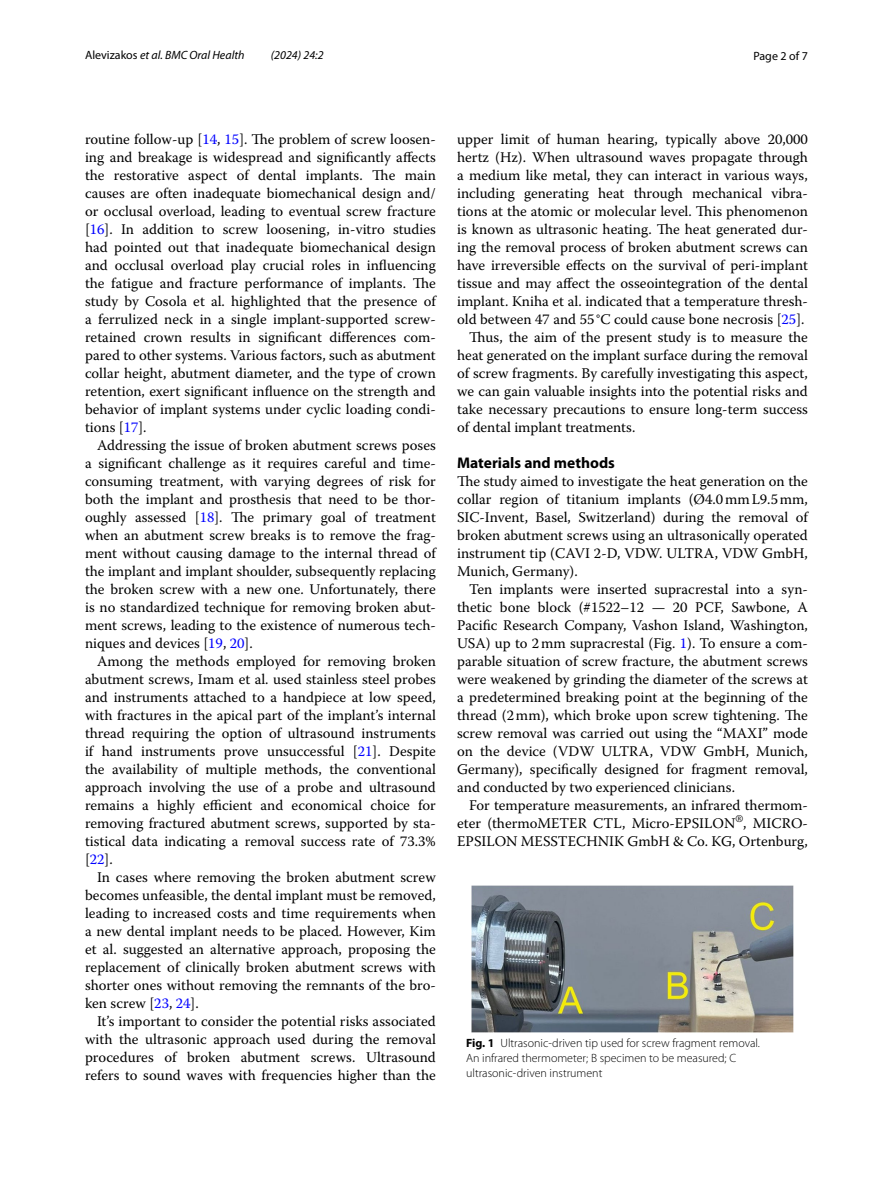
<style>
.page{position:relative;width:893px;height:1187px;background:#fff}
.page>*{position:absolute;margin:0;border:0;box-sizing:border-box;transform-origin:0 0}
.t1{font:700 15.45px "Myriad Pro";color:#000}
.t2{font:14.7px/18px "Warnock Pro";color:#000;text-align:justify}
.t3{font:300 12px/15px "Myriad Pro";color:#000}
.t4{font:italic 12px "Myriad Pro";color:#000}
.t5{font:12px "Myriad Pro";color:#000}
.s1{font-style:normal}
.s2{color:#00f}
.s3{font-weight:700}
</style>
<div class="page">
<img style="left:472px;top:885px;width:321px;height:147px">
<p class="t4" style="left:85px;top:48px;width:161px"><span class="s1">Alevizakos</span> et al. BMC Oral Health</p>
<p class="t4" style="left:271px;top:48px;width:54px">(2024) 24:2</p>
<p class="t5" style="left:753px;top:48px;width:56px">Page 2 of 7</p>
<p class="t2" style="left:85px;top:130px;width:352px">routine follow-up [<span class="s2">14</span>, <span class="s2">15</span>]. The problem of screw loosen&shy;ing and breakage is widespread and significantly affects the restorative aspect of dental implants. The main causes are often inadequate biomechanical design and/ or occlusal overload, leading to eventual screw fracture [<span class="s2">16</span>]. In addition to screw loosening, in-vitro studies had pointed out that inadequate biomechanical design and occlusal overload play crucial roles in influencing the fatigue and fracture performance of implants. The study by Cosola et al. highlighted that the presence of a ferrulized neck in a single implant-supported screw&shy;retained crown results in significant differences com&shy;pared to other systems. Various factors, such as abutment collar height, abutment diameter, and the type of crown retention, exert significant influence on the strength and behavior of implant systems under cyclic loading condi&shy;tions [<span class="s2">17</span>].</p>
<p class="t2" style="left:85px;top:436px;width:352px;text-indent:12px">Addressing the issue of broken abutment screws poses a significant challenge as it requires careful and time&shy;consuming treatment, with varying degrees of risk for both the implant and prosthesis that need to be thor&shy;oughly assessed [<span class="s2">18</span>]. The primary goal of treatment when an abutment screw breaks is to remove the frag&shy;ment without causing damage to the internal thread of the implant and implant shoulder, subsequently replacing the broken screw with a new one. Unfortunately, there is no standardized technique for removing broken abut&shy;ment screws, leading to the existence of numerous tech&shy;niques and devices [<span class="s2">19</span>, <span class="s2">20</span>].</p>
<p class="t2" style="left:85px;top:652px;width:352px;text-indent:12px">Among the methods employed for removing broken abutment screws, Imam et al. used stainless steel probes and instruments attached to a handpiece at low speed, with fractures in the apical part of the implant’s internal thread requiring the option of ultrasound instruments if hand instruments prove unsuccessful [<span class="s2">21</span>]. Despite the availability of multiple methods, the conventional approach involving the use of a probe and ultrasound remains a highly efficient and economical choice for removing fractured abutment screws, supported by sta&shy;tistical data indicating a removal success rate of 73.3% [<span class="s2">22</span>].</p>
<p class="t2" style="left:85px;top:868px;width:352px;text-indent:12px">In cases where removing the broken abutment screw becomes unfeasible, the dental implant must be removed, leading to increased costs and time requirements when a new dental implant needs to be placed. However, Kim et al. suggested an alternative approach, proposing the replacement of clinically broken abutment screws with shorter ones without removing the remnants of the bro&shy;ken screw [<span class="s2">23</span>, <span class="s2">24</span>].</p>
<p class="t2" style="left:85px;top:1012px;width:352px;text-indent:12px">It’s important to consider the potential risks associated with the ultrasonic approach used during the removal procedures of broken abutment screws. Ultrasound refers to sound waves with frequencies higher than the</p>
<p class="t2" style="left:457px;top:130px;width:352px">upper limit of human hearing, typically above 20,000</p>
<p class="t2" style="left:457px;top:148px;width:352px">hertz (Hz). When ultrasound waves propagate through</p>
<p class="t2" style="left:457px;top:166px;width:352px">a medium like metal, they can interact in various ways,</p>
<p class="t2" style="left:457px;top:184px;width:352px">including generating heat through mechanical vibra-</p>
<p class="t2" style="left:457px;top:202px;width:352px">tions at the atomic or molecular level. This phenomenon</p>
<p class="t2" style="left:457px;top:220px;width:352px">is known as ultrasonic heating. The heat generated dur-</p>
<p class="t2" style="left:457px;top:238px;width:352px">ing the removal process of broken abutment screws can</p>
<p class="t2" style="left:457px;top:256px;width:352px">have irreversible effects on the survival of peri-implant</p>
<p class="t2" style="left:457px;top:274px;width:352px">tissue and may affect the osseointegration of the dental</p>
<p class="t2" style="left:457px;top:292px;width:352px">implant. Kniha et al. indicated that a temperature thresh-</p>
<p class="t2" style="left:457px;top:310px;width:349px">old between 47 and 55°C could cause bone necrosis [<span class="s2">25</span>].</p>
<p class="t2" style="left:469px;top:328px;width:340px">Thus, the aim of the present study is to measure the</p>
<p class="t2" style="left:457px;top:346px;width:352px">heat generated on the implant surface during the removal</p>
<p class="t2" style="left:457px;top:364px;width:352px">of screw fragments. By carefully investigating this aspect,</p>
<p class="t2" style="left:457px;top:382px;width:352px">we can gain valuable insights into the potential risks and</p>
<p class="t2" style="left:457px;top:400px;width:352px">take necessary precautions to ensure long-term success</p>
<p class="t2" style="left:457px;top:418px;width:180px">of dental implant treatments.</p>
<p class="t1" style="left:457px;top:452px;width:159px">Materials and methods</p>
<p class="t2" style="left:457px;top:472px;width:352px">The study aimed to investigate the heat generation on the collar region of titanium implants (Ø4.0mmL9.5mm, SIC-Invent, Basel, Switzerland) during the removal of broken abutment screws using an ultrasonically operated instrument tip (CAVI 2-D, VDW. ULTRA, VDW GmbH, Munich, Germany).</p>
<p class="t2" style="left:457px;top:580px;width:352px;text-indent:12px">Ten implants were inserted supracrestal into a syn&shy;thetic bone block (#1522–12 — 20 PCF, Sawbone, A Pacific Research Company, Vashon Island, Washington, USA) up to 2mm supracrestal (Fig. <span class="s2">1</span>). To ensure a com&shy;parable situation of screw fracture, the abutment screws were weakened by grinding the diameter of the screws at a predetermined breaking point at the beginning of the thread (2mm), which broke upon screw tightening. The screw removal was carried out using the “MAXI” mode on the device (VDW ULTRA, VDW GmbH, Munich, Germany), specifically designed for fragment removal, and conducted by two experienced clinicians.</p>
<p class="t2" style="left:457px;top:796px;width:352px;text-indent:12px">For temperature measurements, an infrared thermom&shy;eter (thermoMETER CTL, Micro-EPSILON<sup>®</sup>, MICRO-EPSILON MESSTECHNIK GmbH &amp; Co. KG, Ortenburg,</p>
<p class="t3" style="left:466px;top:1036px;width:295px"><span class="s3">Fig. 1</span> Ultrasonic-driven tip used for screw fragment removal.<br>An infrared thermometer; B specimen to be measured; C ultrasonic-driven instrument</p>
</div>
